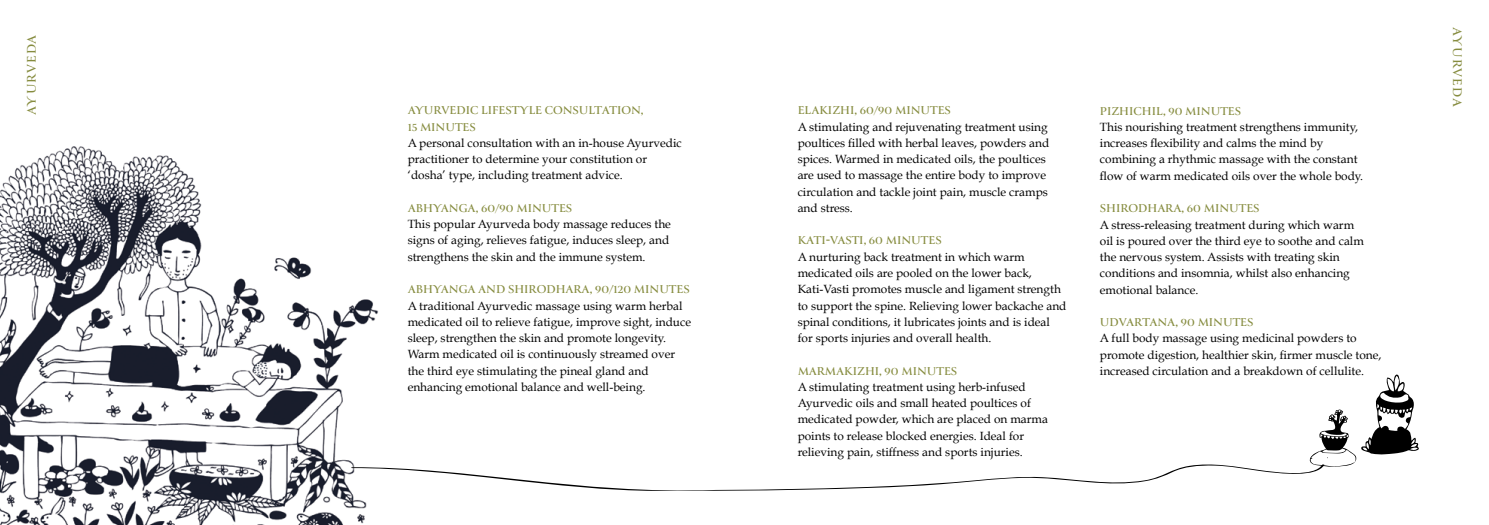
<style>
.page{position:relative;width:1489px;height:525px;background:#fff}
.page>*{position:absolute;margin:0;border:0;box-sizing:border-box;transform-origin:0 0}
.t1{font:700 13.75px "Canto";letter-spacing:.08em;color:#868c3f}
.t2{font:700 12.5px/16.2px "Canto";color:#868c3f}
.t3{font:11.88px/16.2px "Book Antiqua";color:#000}
</style>
<div class="page">
<img style="left:0;top:146px;width:379px;height:378px">
<svg style="left:351px;top:374px;width:1068px;height:120px"></svg>
<p class="t1" style="left:23px;top:115px;width:82px;rotate:-90deg">AYURVEDA</p>
<p class="t2" style="left:407px;top:102px;width:237px">AYURVEDIC LIFESTYLE CONSULTATION,<br>15 MINUTES</p>
<p class="t3" style="left:407px;top:135px;width:275px">A personal consultation with an in-house Ayurvedic practitioner to determine your constitution or ‘dosha’ type, including treatment advice.</p>
<p class="t2" style="left:407px;top:200px;width:166px">ABHYANGA, 60/90 MINUTES</p>
<p class="t3" style="left:407px;top:216px;width:265px">This popular Ayurveda body massage reduces the signs of aging, relieves fatigue, induces sleep, and strengthens the skin and the immune system.</p>
<p class="t2" style="left:407px;top:281px;width:283px">ABHYANGA AND SHIRODHARA, 90/120 MINUTES</p>
<p class="t3" style="left:407px;top:297px;width:285px">A traditional Ayurvedic massage using warm herbal medicated oil to relieve fatigue, improve sight, induce sleep, strengthen the skin and promote longevity.<br>Warm medicated oil is continuously streamed over the third eye stimulating the pineal gland and enhancing emotional balance and well-being.</p>
<p class="t2" style="left:797px;top:102px;width:155px">ELAKIZHI, 60/90 MINUTES</p>
<p class="t3" style="left:797px;top:118px;width:253px">A stimulating and rejuvenating treatment using poultices filled with herbal leaves, powders and spices. Warmed in medicated oils, the poultices are used to massage the entire body to improve circulation and tackle joint pain, muscle cramps and stress.</p>
<p class="t2" style="left:797px;top:232px;width:145px">KATI-VASTI, 60 MINUTES</p>
<p class="t3" style="left:797px;top:248px;width:270px">A nurturing back treatment in which warm medicated oils are pooled on the lower back, Kati-Vasti promotes muscle and ligament strength to support the spine. Relieving lower backache and spinal conditions, it lubricates joints and is ideal for sports injuries and overall health.</p>
<p class="t2" style="left:797px;top:362px;width:161px">MARMAKIZHI, 90 MINUTES</p>
<p class="t3" style="left:797px;top:378px;width:252px">A stimulating treatment using herb-infused Ayurvedic oils and small heated poultices of medicated powder, which are placed on marma points to release blocked energies. Ideal for relieving pain, stiffness and sports injuries.</p>
<p class="t2" style="left:1099px;top:103px;width:143px">PIZHICHIL, 90 MINUTES</p>
<p class="t3" style="left:1099px;top:119px;width:265px">This nourishing treatment strengthens immunity, increases flexibility and calms the mind by combining a rhythmic massage with the constant flow of warm medicated oils over the whole body.</p>
<p class="t2" style="left:1099px;top:200px;width:161px">SHIRODHARA, 60 MINUTES</p>
<p class="t3" style="left:1099px;top:216px;width:265px">A stress-releasing treatment during which warm oil is poured over the third eye to soothe and calm the nervous system. Assists with treating skin conditions and insomnia, whilst also enhancing emotional balance.</p>
<p class="t2" style="left:1099px;top:314px;width:155px">UDVARTANA, 90 MINUTES</p>
<p class="t3" style="left:1099px;top:330px;width:283px">A full body massage using medicinal powders to promote digestion, healthier skin, firmer muscle tone, increased circulation and a breakdown of cellulite.</p>
<p class="t1" style="left:1465px;top:27px;width:82px;rotate:90deg">AYURVEDA</p>
</div>
